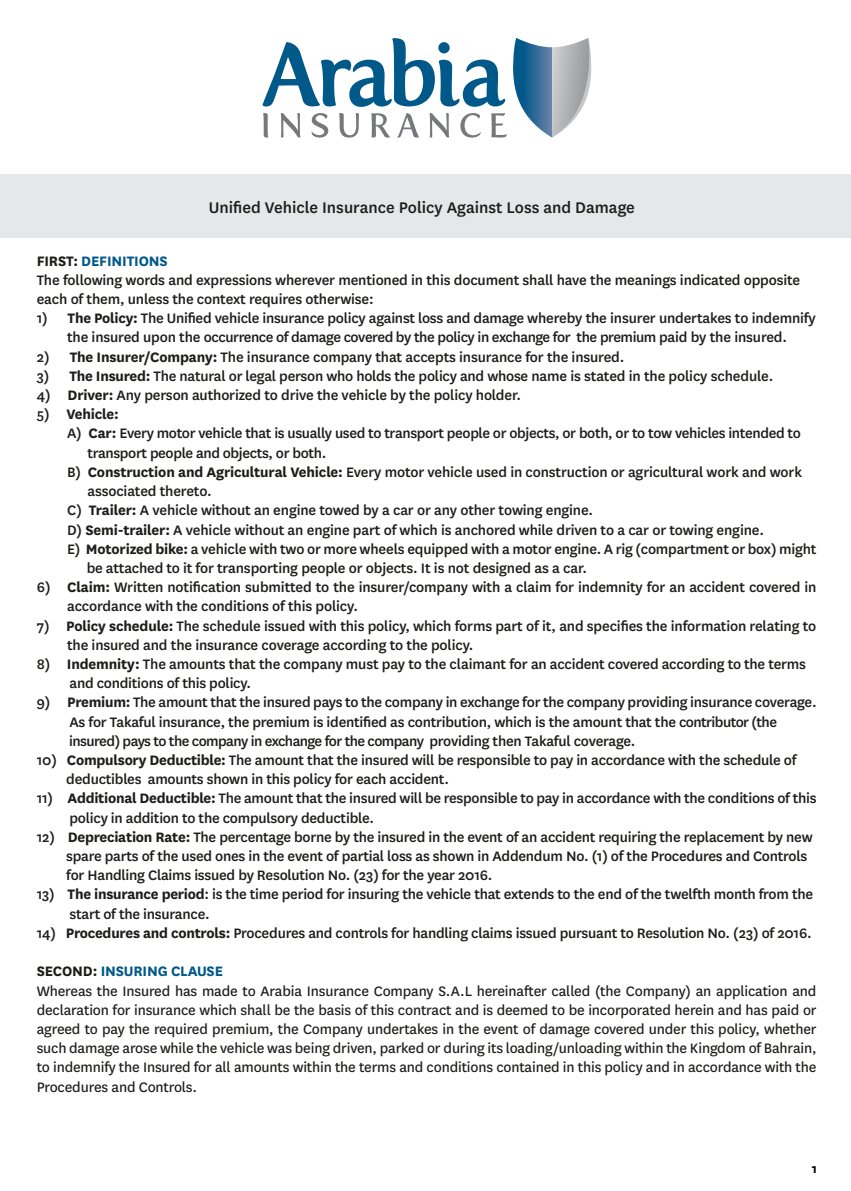
<style>
.page{position:relative;width:851px;height:1191px;background:#fff}
.page>*{position:absolute;margin:0;border:0;box-sizing:border-box;transform-origin:0 0}
.t1{font:500 18px "National";color:#1d1d1b}
.t2{font:500 16px/19.2px "National";letter-spacing:-.015em;color:#1d1d1b}
.t3{font:16px/19.2px "National";letter-spacing:-.01em;color:#1d1d1b}
.t4{font:700 16px "National";letter-spacing:-.01em;color:#1d1d1b}
.t5{font:700 14.2px "National";color:#000}
.s1{font-weight:700}
.s2{font-weight:700;color:#01598a}
.s3{font-weight:500}
</style>
<div class="page">
<div style="left:0;top:174px;width:850px;height:64px;background:#e6e7e8"></div>
<svg style="left:262px;top:38px;width:330px;height:100px"></svg>
<p class="t1" style="left:209px;top:195px;width:427px">Unified Vehicle Insurance Policy Against Loss and Damage</p>
<p class="t2" style="left:37px;top:250px;width:765px"><span class="s1">FIRST:</span> <span class="s2">DEFINITIONS<br></span>The following words and expressions wherever mentioned in this document shall have the meanings indicated opposite each of them, unless the context requires otherwise:</p>
<p class="t2" style="left:37px;top:308px;width:780px;text-align:center">1) <span class="s1">The Policy:</span> The Unified vehicle insurance policy against loss and damage whereby the insurer undertakes to indemnify the insured upon the occurrence of damage covered by the policy in exchange for the premium paid by the insured.</p>
<p class="t2" style="left:37px;top:346px;width:589px">2) <span class="s1">The Insurer/Company:</span> The insurance company that accepts insurance for the insured.</p>
<p class="t2" style="left:37px;top:365px;width:738px">3) <span class="s1">The Insured:</span> The natural or legal person who holds the policy and whose name is stated in the policy schedule.</p>
<p class="t2" style="left:37px;top:384px;width:486px">4) <span class="s1">Driver:</span> Any person authorized to drive the vehicle by the policy holder.</p>
<p class="t4" style="left:37px;top:403px;width:84px"><span class="s3">5)</span> Vehicle:</p>
<p class="t2" style="left:67px;top:423px;width:735px">A) <span class="s1">Car:</span> Every motor vehicle that is usually used to transport people or objects, or both, or to tow vehicles intended to</p>
<p class="t2" style="left:87px;top:442px;width:240px">transport people and objects, or both.</p>
<p class="t2" style="left:67px;top:461px;width:736px">B) <span class="s1">Construction and Agricultural Vehicle:</span> Every motor vehicle used in construction or agricultural work and work</p>
<p class="t2" style="left:87px;top:480px;width:126px">associated thereto.</p>
<p class="t2" style="left:67px;top:500px;width:527px">C) <span class="s1">Trailer:</span> A vehicle without an engine towed by a car or any other towing engine.</p>
<p class="t2" style="left:67px;top:519px;width:698px">D) <span class="s1">Semi-trailer:</span> A vehicle without an engine part of which is anchored while driven to a car or towing engine.</p>
<p class="t2" style="left:67px;top:538px;width:750px">E) <span class="s1">Motorized bike:</span> a vehicle with two or more wheels equipped with a motor engine. A rig (compartment or box) might</p>
<p class="t2" style="left:87px;top:557px;width:502px">be attached to it for transporting people or objects. It is not designed as a car.</p>
<p class="t2" style="left:67px;top:576px;width:750px;text-indent:-30px">6) <span class="s1">Claim:</span> Written notification submitted to the insurer/company with a claim for indemnity for an accident covered in accordance with the conditions of this policy.</p>
<p class="t2" style="left:67px;top:615px;width:750px;text-indent:-30px">7) <span class="s1">Policy schedule:</span> The schedule issued with this policy, which forms part of it, and specifies the information relating to the insured and the insurance coverage according to the policy.</p>
<p class="t2" style="left:69px;top:653px;width:737px;text-indent:-33px">8) <span class="s1">Indemnity:</span> The amounts that the company must pay to the claimant for an accident covered according to the terms and conditions of this policy.</p>
<p class="t2" style="left:69px;top:692px;width:748px;text-indent:-33px">9) <span class="s1">Premium:</span> The amount that the insured pays to the company in exchange for the company providing insurance coverage.<br>As for Takaful insurance, the premium is identified as contribution, which is the amount that the contributor (the insured) pays to the company in exchange for the company providing then Takaful coverage.</p>
<p class="t2" style="left:66px;top:749px;width:731px;text-indent:-30px">10) <span class="s1">Compulsory Deductible:</span> The amount that the insured will be responsible to pay in accordance with the schedule of deductibles amounts shown in this policy for each accident.</p>
<p class="t2" style="left:69px;top:788px;width:748px;text-indent:-33px">11) <span class="s1">Additional Deductible:</span> The amount that the insured will be responsible to pay in accordance with the conditions of this policy in addition to the compulsory deductible.</p>
<p class="t2" style="left:66px;top:826px;width:747px;text-indent:-30px">12) <span class="s1">Depreciation Rate:</span> The percentage borne by the insured in the event of an accident requiring the replacement by new spare parts of the used ones in the event of partial loss as shown in Addendum No. (1) of the Procedures and Controls for Handling Claims issued by Resolution No. (23) for the year 2016.</p>
<p class="t2" style="left:69px;top:884px;width:745px;text-indent:-33px">13) <span class="s1">The insurance period</span>: is the time period for insuring the vehicle that extends to the end of the twelfth month from the start of the insurance.</p>
<p class="t2" style="left:37px;top:922px;width:776px">14) <span class="s1">Procedures and controls:</span> Procedures and controls for handling claims issued pursuant to Resolution No. (23) of 2016.</p>
<p class="t3" style="left:37px;top:961px;width:781px"><span class="s1">SECOND:</span> <span class="s2">INSURING CLAUSE<br></span>Whereas the Insured has made to Arabia Insurance Company S.A.L hereinafter called (the Company) an application and declaration for insurance which shall be the basis of this contract and is deemed to be incorporated herein and has paid or agreed to pay the required premium, the Company undertakes in the event of damage covered under this policy, whether such damage arose while the vehicle was being driven, parked or during its loading/unloading within the Kingdom of Bahrain, to indemnify the Insured for all amounts within the terms and conditions contained in this policy and in accordance with the Procedures and Controls.</p>
<p class="t5" style="left:811px;top:1158px;width:7px">1</p>
</div>
